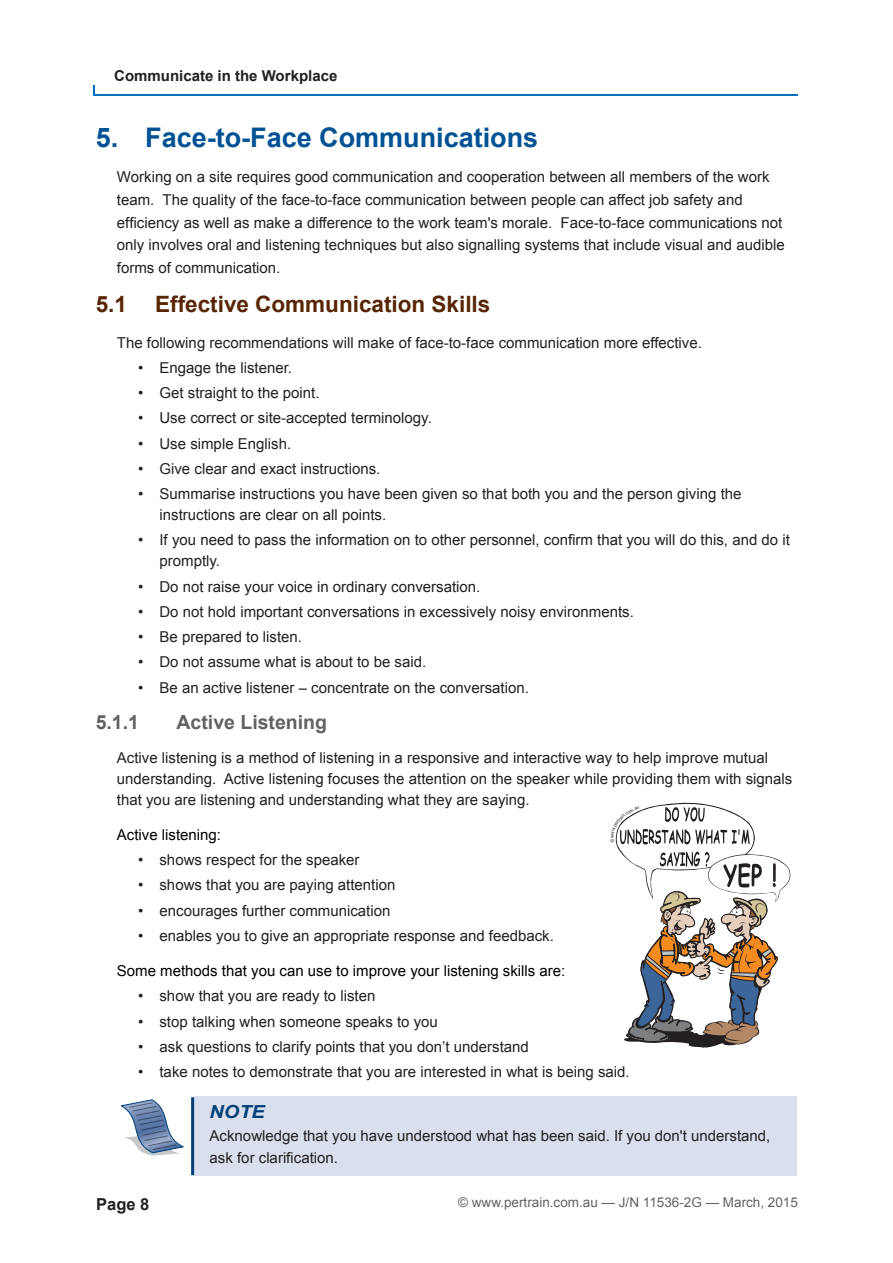
<style>
.page{position:relative;width:893px;height:1263px;background:#fff}
.page>*{position:absolute;margin:0;border:0;box-sizing:border-box;transform-origin:0 0}
.t1{font:700 27px "Arial";color:#005294}
.t2{font:700 22.5px "Arial";color:#572500}
.t3{font:700 19.5px "Arial";color:#616164}
.Note_Tag{font:italic 700 18px "Arial";color:#004079;scale:1.1 1}
.t4{font:700 16.5px "Arial";color:#231f20}
.Body_text{font:15px/22.5px "Arial";color:#231f20}
.Note_Tag-2{font:15px/22.5px "Arial";color:#231f20}
.t5{font:15px "Arial";color:#000}
.t6{font:700 15px "Arial";color:#231f20}
.t7{font:13.5px "Arial";color:#636366}
</style>
<div class="page">
<hr style="left:93px;top:95px;width:705px;height:1px;background:#0072bc">
<div style="left:193px;top:1096px;width:603px;height:80px;background:#d9dfec"></div>
<hr style="left:191px;top:1097px;width:3px;height:78px;background:#004079">
<svg style="left:121px;top:1099px;width:63px;height:57px"></svg>
<svg style="left:615px;top:803px;width:175px;height:245px"></svg>
<p class="t6" style="left:114px;top:65px;width:225px">Communicate in the Workplace</p>
<p class="t1" style="left:96px;top:119px;width:444px">5. Face-to-Face Communications</p>
<p class="Body_text" style="left:117px;top:166px;width:669px">Working on a site requires good communication and cooperation between all members of the work team. The quality of the face-to-face communication between people can affect job safety and efficiency as well as make a difference to the work team's morale. Face-to-face communications not only involves oral and listening techniques but also signalling systems that include visual and audible forms of communication.</p>
<p class="t2" style="left:96px;top:288px;width:33px">5.1</p>
<p class="t2" style="left:155px;top:288px;width:337px">Effective Communication Skills</p>
<p class="Body_text" style="left:117px;top:331px;width:586px">The following recommendations will make of face-to-face communication more effective.</p>
<p class="Body_text" style="left:138px;top:356px;width:155px">• Engage the listener.</p>
<p class="Body_text" style="left:138px;top:381px;width:183px">• Get straight to the point.</p>
<p class="Body_text" style="left:138px;top:407px;width:295px">• Use correct or site-accepted terminology.</p>
<p class="Body_text" style="left:138px;top:432px;width:154px">• Use simple English.</p>
<p class="Body_text" style="left:138px;top:457px;width:244px">• Give clear and exact instructions.</p>
<p class="Body_text" style="left:159px;top:483px;width:583px;line-height:21px;text-indent:-21px">• Summarise instructions you have been given so that both you and the person giving the instructions are clear on all points.</p>
<p class="Body_text" style="left:159px;top:529px;width:632px;line-height:21px;text-indent:-21px">• If you need to pass the information on to other personnel, confirm that you will do this, and do it promptly.</p>
<p class="Body_text" style="left:138px;top:575px;width:344px">• Do not raise your voice in ordinary conversation.</p>
<p class="Body_text" style="left:138px;top:600px;width:497px">• Do not hold important conversations in excessively noisy environments.</p>
<p class="Body_text" style="left:138px;top:625px;width:165px">• Be prepared to listen.</p>
<p class="Body_text" style="left:138px;top:651px;width:290px">• Do not assume what is about to be said.</p>
<p class="Body_text" style="left:138px;top:676px;width:392px">• Be an active listener – concentrate on the conversation.</p>
<p class="t3" style="left:96px;top:708px;width:45px">5.1.1</p>
<p class="t3" style="left:176px;top:708px;width:152px">Active Listening</p>
<p class="Body_text" style="left:117px;top:747px;width:677px;line-height:21px">Active listening is a method of listening in a responsive and interactive way to help improve mutual understanding. Active listening focuses the attention on the speaker while providing them with signals that you are listening and understanding what they are saying.</p>
<p class="t5" style="left:117px;top:824px;width:106px">Active listening:</p>
<p class="Body_text" style="left:138px;top:848px;width:223px">• shows respect for the speaker</p>
<p class="Body_text" style="left:138px;top:874px;width:259px">• shows that you are paying attention</p>
<p class="Body_text" style="left:138px;top:899px;width:254px">• encourages further communication</p>
<p class="Body_text" style="left:138px;top:924px;width:417px">• enables you to give an appropriate response and feedback.</p>
<p class="t5" style="left:117px;top:960px;width:450px">Some methods that you can use to improve your listening skills are:</p>
<p class="Body_text" style="left:138px;top:985px;width:239px">• show that you are ready to listen</p>
<p class="Body_text" style="left:138px;top:1010px;width:301px">• stop talking when someone speaks to you</p>
<p class="Body_text" style="left:138px;top:1035px;width:392px">• ask questions to clarify points that you don’t understand</p>
<p class="Body_text" style="left:138px;top:1060px;width:493px">• take notes to demonstrate that you are interested in what is being said.</p>
<p class="Note_Tag" style="left:210px;top:1100px;width:52px">NOTE</p>
<p class="Note_Tag-2" style="left:210px;top:1124px;width:562px">Acknowledge that you have understood what has been said. If you don't understand, ask for clarification.</p>
<p class="t4" style="left:96px;top:1192px;width:55px">Page 8</p>
<p class="t7" style="left:458px;top:1193px;width:341px">© www.pertrain.com.au — J/N 11536-2G — March, 2015</p>
</div>
